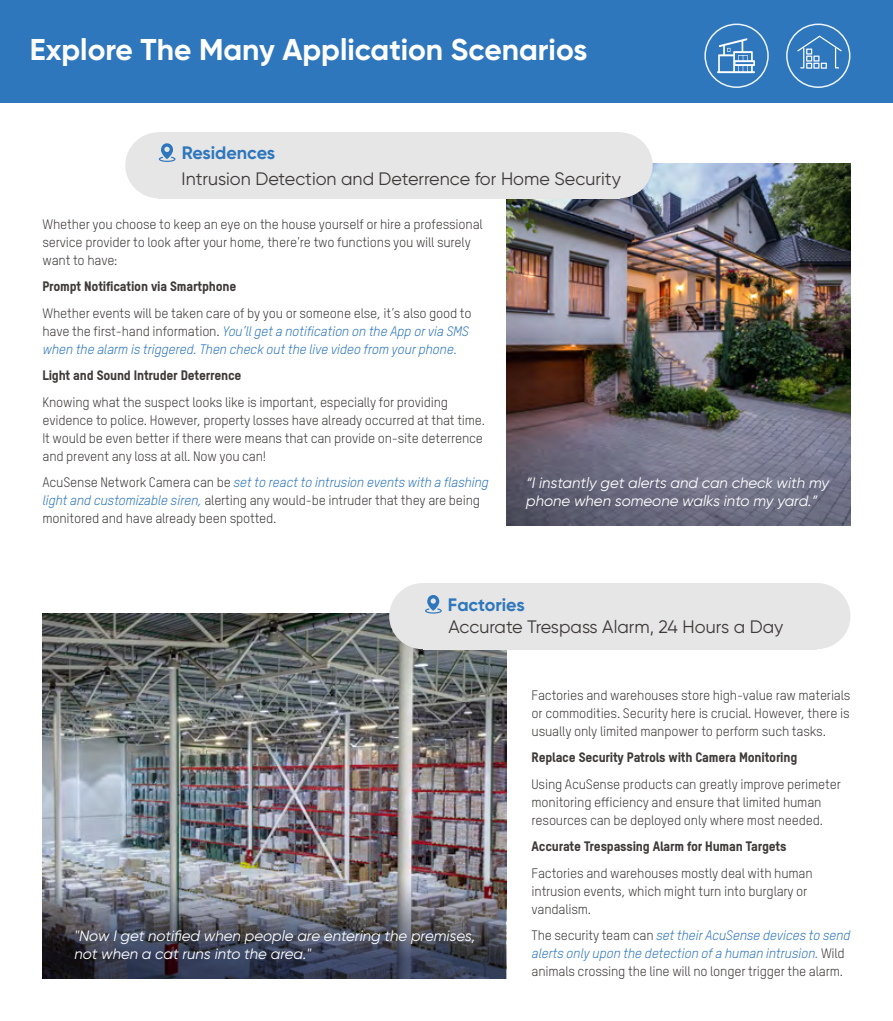
<style>
.page{position:relative;width:893px;height:1021px;background:#fff}
.page>*{position:absolute;margin:0;border:0;box-sizing:border-box;transform-origin:0 0}
.t1{font:700 30px "Gilroy";color:#fff}
.t2{font:18px "Gilroy";color:#3e3a39}
.t3{font:700 18px "Gilroy";color:#2f77bd}
.t4{font:italic 15px/18px "Gilroy";color:#fff}
.t5{font:13.5px/18px "TSTARPRO";letter-spacing:-.015em;color:#3e3a39}
.t6{font:italic 13.5px/18px "TSTARPRO";letter-spacing:-.015em;color:#2f77bd}
.t7{font:800 13.5px "TSTARPRO";letter-spacing:-.015em;color:#3e3a39}
.s1{font-style:normal;color:#3e3a39}
.s2{font-style:italic;color:#2f77bd}
</style>
<div class="page">
<div style="left:0;top:0;width:893px;height:103px;background:#2f77bd"></div>
<img style="left:43px;top:613px;width:463px;height:250px">
<img style="left:43px;top:863px;width:463px;height:115px">
<div style="left:424px;top:583px;width:393px;height:66px;background:#e6e6e6"></div>
<div style="left:389px;top:583px;width:67px;height:66px;background:#e6e6e6;border-radius:50%"></div>
<div style="left:783px;top:583px;width:67px;height:66px;background:#e6e6e6;border-radius:50%"></div>
<img style="left:506px;top:163px;width:345px;height:362px">
<svg style="left:425px;top:595px;width:17px;height:18px"></svg>
<div style="left:159px;top:132px;width:461px;height:66px;background:#e6e6e6"></div>
<div style="left:125px;top:132px;width:67px;height:66px;background:#e6e6e6;border-radius:50%"></div>
<div style="left:585px;top:132px;width:68px;height:66px;background:#e6e6e6;border-radius:50%"></div>
<svg style="left:159px;top:143px;width:17px;height:19px"></svg>
<div style="left:704px;top:24px;width:65px;height:64px;border:2px solid #fff;border-radius:50%"></div>
<div style="left:786px;top:24px;width:64px;height:64px;border:2px solid #fff;border-radius:50%"></div>
<svg style="left:717px;top:38px;width:38px;height:35px"></svg>
<svg style="left:797px;top:36px;width:45px;height:33px"></svg>
<h1 class="t1" style="left:30px;top:30px;width:559px">Explore The Many Application Scenarios</h1>
<h2 class="t3" style="left:182px;top:142px;width:95px">Residences</h2>
<h2 class="t2" style="left:182px;top:167px;width:441px">Intrusion Detection and Deterrence for Home Security</h2>
<p class="t5" style="left:43px;top:214px;width:442px">Whether you choose to keep an eye on the house yourself or hire a professional service provider to look after your home, there’re two functions you will surely want to have:</p>
<p class="t7" style="left:43px;top:277px;width:195px">Prompt Notification via Smartphone</p>
<p class="t6" style="left:43px;top:303px;width:431px"><span class="s1">Whether events will be taken care of by you or someone else, it’s also good to have the first-hand information.</span> You’ll get a notification on the App or via SMS when the alarm is triggered. Then check out the live video from your phone.</p>
<p class="t7" style="left:43px;top:366px;width:201px">Light and Sound Intruder Deterrence</p>
<p class="t5" style="left:43px;top:392px;width:444px">Knowing what the suspect looks like is important, especially for providing evidence to police. However, property losses have already occurred at that time.<br>It would be even better if there were means that can provide on-site deterrence and prevent any loss at all. Now you can!</p>
<p class="t5" style="left:43px;top:473px;width:448px">AcuSense Network Camera can be <span class="s2">set to react to intrusion events with a flashing light and customizable siren,</span> alerting any would-be intruder that they are being monitored and have already been spotted.</p>
<p class="t4" style="left:526px;top:473px;width:305px">“I instantly get alerts and can check with my phone when someone walks into my yard.”</p>
<h2 class="t3" style="left:448px;top:593px;width:78px">Factories</h2>
<h2 class="t2" style="left:448px;top:615px;width:336px">Accurate Trespass Alarm, 24 Hours a Day</h2>
<p class="t4" style="left:74px;top:926px;width:403px">"Now I get notified when people are entering the premises, not when a cat runs into the area."</p>
<p class="t5" style="left:532px;top:685px;width:320px;text-align:justify">Factories and warehouses store high-value raw materials or commodities. Security here is crucial. However, there is usually only limited manpower to perform such tasks.</p>
<p class="t7" style="left:532px;top:748px;width:267px">Replace Security Patrols with Camera Monitoring</p>
<p class="t5" style="left:532px;top:774px;width:311px">Using AcuSense products can greatly improve perimeter monitoring efficiency and ensure that limited human resources can be deployed only where most needed.</p>
<p class="t7" style="left:532px;top:837px;width:256px">Accurate Trespassing Alarm for Human Targets</p>
<p class="t5" style="left:532px;top:863px;width:283px">Factories and warehouses mostly deal with human intrusion events, which might turn into burglary or vandalism.</p>
<p class="t6" style="left:532px;top:926px;width:320px"><span class="s1">The security team can</span> set their AcuSense devices to send alerts only upon the detection of a human intrusion. <span class="s1">Wild animals crossing the line will no longer trigger the alarm.</span></p>
</div>
